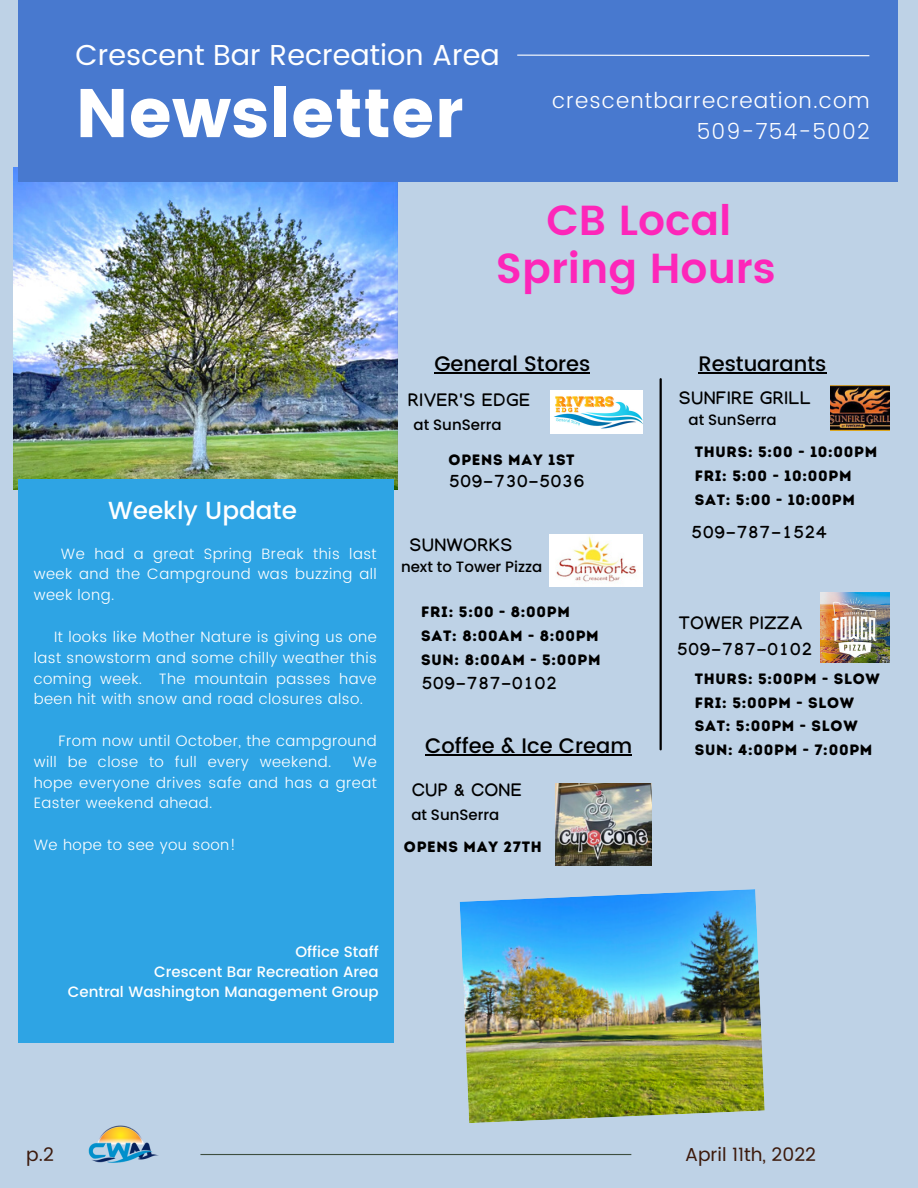
<style>
.page{position:relative;width:918px;height:1188px;background:#bed2e6}
.page>*{position:absolute;margin:0;border:0;box-sizing:border-box;transform-origin:0 0}
.t1{font:68.4px "Poppins";color:#fff}
.t2{font:600 42px "Poppins";color:#fd26b9}
.t3{font:28.8px "Poppins";color:#fff}
.t4{font:500 24.75px "Poppins";color:#fff}
.t5{font:300 21.9px "Poppins";letter-spacing:.05em;color:#fff}
.t6{font:500 21px "Poppins";color:#000}
.t7{font:18.75px "Poppins";color:#3c1a0c}
.t8{font:700 18px "Manjari";letter-spacing:.05em;color:#000}
.t9{font:300 15px/20.9px "Poppins";letter-spacing:.03em;color:#fff;text-align:justify}
.t10{font:15px "Intro Rust Base";letter-spacing:.045em;color:#000}
.t11{font:500 15px "Poppins";color:#fff}
.t12{font:500 15px "Poppins";color:#000}
</style>
<div class="page">
<img style="left:13px;top:167px;width:385px;height:322px">
<div style="left:18px;top:0;width:880px;height:181px;background:#4879cf"></div>
<svg style="left:517px;top:54px;width:353px;height:3px"></svg>
<hr style="left:200px;top:1154px;width:431px;height:1px;background:#3e4e40">
<img style="left:88px;top:1125px;width:71px;height:38px">
<div style="left:18px;top:479px;width:376px;height:564px;background:#2ea4e4"></div>
<img style="left:551px;top:391px;width:91px;height:43px">
<img style="left:830px;top:386px;width:60px;height:45px">
<img style="left:820px;top:593px;width:70px;height:70px">
<img style="left:550px;top:535px;width:92px;height:52px">
<hr style="left:660px;top:379px;width:2px;height:370px;background:#000">
<img style="left:556px;top:783px;width:96px;height:82px">
<img style="left:460px;top:889px;width:305px;height:234px">
<hr style="left:434px;top:372px;width:156px;height:2px;background:#000">
<hr style="left:698px;top:372px;width:128px;height:2px;background:#000">
<hr style="left:425px;top:754px;width:207px;height:1px;background:#000">
<p class="t3" style="left:75px;top:38px;width:426px">Crescent Bar Recreation Area</p>
<p class="t1" style="left:75px;top:74px;width:389px">Newsletter</p>
<p class="t5" style="left:552px;top:88px;width:319px">crescentbarrecreation.com</p>
<p class="t5" style="left:697px;top:119px;width:175px">509-754-5002</p>
<p class="t2" style="left:547px;top:196px;width:186px">CB Local</p>
<p class="t2" style="left:496px;top:244px;width:281px">Spring Hours</p>
<p class="t6" style="left:434px;top:352px;width:157px">General Stores</p>
<p class="t6" style="left:698px;top:352px;width:130px">Restuarants</p>
<p class="t8" style="left:408px;top:393px;width:123px">RIVER'S EDGE</p>
<p class="t8" style="left:679px;top:391px;width:133px">SUNFIRE GRILL</p>
<p class="t4" style="left:108px;top:496px;width:190px">Weekly Update</p>
<p class="t9" style="left:34px;top:543px;width:345px;text-indent:27px">We had a great Spring Break this last week and the Campground was buzzing all week long.</p>
<p class="t9" style="left:34px;top:626px;width:345px;text-indent:20px">It looks like Mother Nature is giving us one last snowstorm and some chilly weather this coming week. The mountain passes have been hit with snow and road closures also.</p>
<p class="t9" style="left:34px;top:730px;width:344px;text-indent:25px">From now until October, the campground will be close to full every weekend.</p>
<p class="t9" style="left:34px;top:751px;width:345px;text-indent:319px">We hope everyone drives safe and has a great Easter weekend ahead.</p>
<p class="t9" style="left:34px;top:834px;width:204px">We hope to see you soon!</p>
<p class="t12" style="left:414px;top:414px;width:90px">at SunSerra</p>
<p class="t12" style="left:689px;top:410px;width:90px">at SunSerra</p>
<p class="t10" style="left:449px;top:451px;width:128px">OPENS MAY 1ST</p>
<p class="t8" style="left:449px;top:474px;width:137px">509-730-5036</p>
<p class="t8" style="left:410px;top:538px;width:104px">SUNWORKS</p>
<p class="t12" style="left:401px;top:557px;width:143px">next to Tower Pizza</p>
<p class="t10" style="left:421px;top:603px;width:150px">FRI: 5:00 - 8:00PM</p>
<p class="t10" style="left:421px;top:627px;width:179px">SAT: 8:00AM - 8:00PM</p>
<p class="t10" style="left:421px;top:650px;width:181px">SUN: 8:00AM - 5:00PM</p>
<p class="t8" style="left:422px;top:675px;width:137px">509-787-0102</p>
<p class="t6" style="left:425px;top:734px;width:208px">Coffee &amp; Ice Cream</p>
<p class="t8" style="left:412px;top:783px;width:111px">CUP &amp; CONE</p>
<p class="t12" style="left:411px;top:804px;width:90px">at SunSerra</p>
<p class="t10" style="left:404px;top:837px;width:139px">OPENS MAY 27TH</p>
<p class="t10" style="left:695px;top:443px;width:184px">THURS: 5:00 - 10:00PM</p>
<p class="t10" style="left:695px;top:467px;width:158px">FRI: 5:00 - 10:00PM</p>
<p class="t10" style="left:695px;top:490px;width:162px">SAT: 5:00 - 10:00PM</p>
<p class="t8" style="left:692px;top:525px;width:137px">509-787-1524</p>
<p class="t8" style="left:679px;top:616px;width:125px">TOWER PIZZA</p>
<p class="t8" style="left:677px;top:641px;width:137px">509-787-0102</p>
<p class="t10" style="left:695px;top:670px;width:187px">THURS: 5:00PM - SLOW</p>
<p class="t10" style="left:695px;top:693px;width:161px">FRI: 5:00PM - SLOW</p>
<p class="t10" style="left:695px;top:717px;width:164px">SAT: 5:00PM - SLOW</p>
<p class="t10" style="left:695px;top:741px;width:179px">SUN: 4:00PM - 7:00PM</p>
<p class="t11" style="left:296px;top:943px;width:85px">Office Staff</p>
<p class="t11" style="left:154px;top:963px;width:226px">Crescent Bar Recreation Area</p>
<p class="t11" style="left:68px;top:984px;width:312px">Central Washington Management Group</p>
<p class="t7" style="left:26px;top:1143px;width:29px">p.2</p>
<p class="t7" style="left:685px;top:1143px;width:132px">April 11th, 2022</p>
</div>
